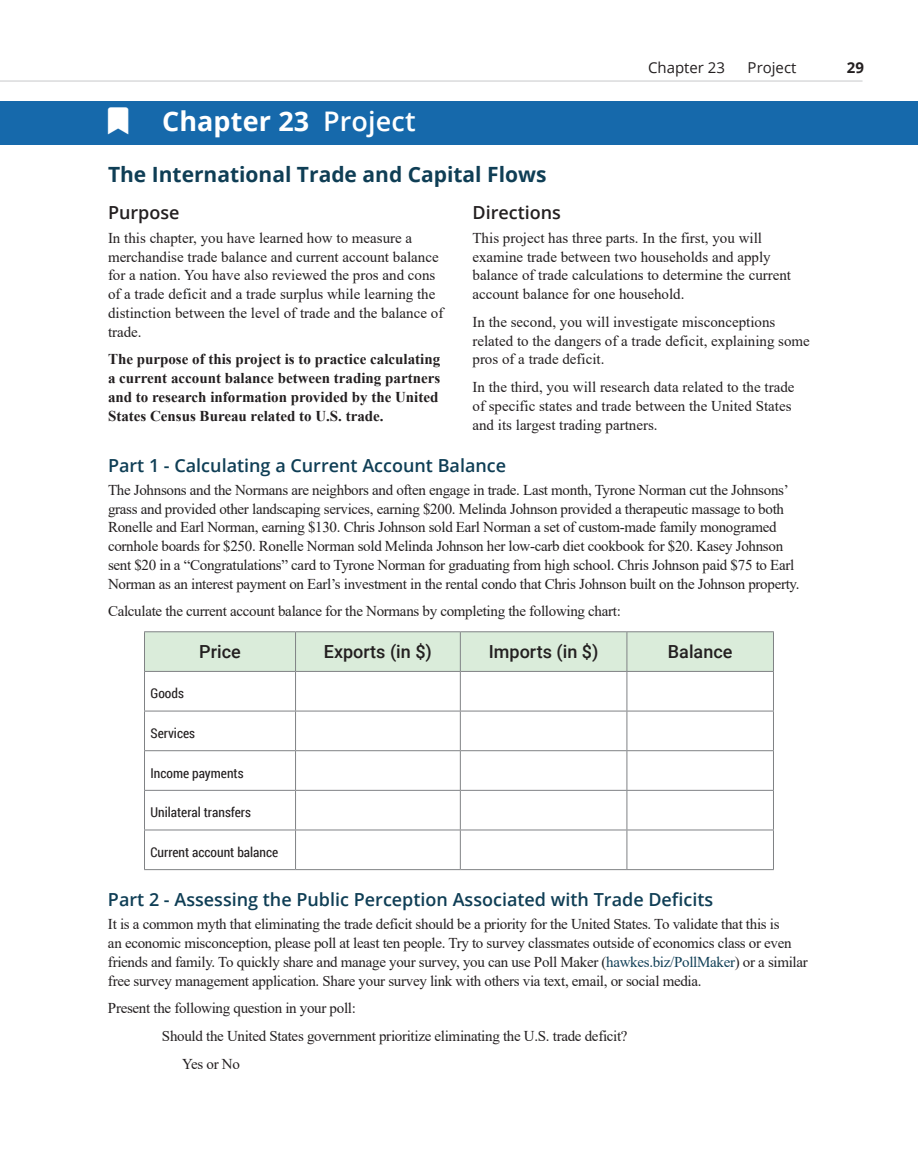
<style>
.page{position:relative;width:918px;height:1175px;background:#fff}
.page>*{position:absolute;margin:0;border:0;box-sizing:border-box;transform-origin:0 0}
.t1{font:700 27px "Open Sans";letter-spacing:.005em;color:#fff}
.t2{font:700 21px "Open Sans";color:#0f3e55}
.t3{font:600 18px "Open Sans";color:#0f3e55}
.t4{font:500 18px "Roboto";color:#231f20}
.t5{font:600 18px "Open Sans";color:#231f20}
.t6{font:15px/18.8px "Times New Roman";letter-spacing:-.02em;color:#231f20}
.t7{font:15px/18.8px "Times New Roman";color:#231f20}
.t8{font:700 15px/18.8px "Times New Roman";color:#231f20;text-align:justify}
.t9{font:15px "Open Sans";color:#231f20}
.t10{font:700 15px "Open Sans";color:#231f20}
.t11{font:13.5px "Roboto Condensed";color:#231f20}
.s1{font-style:inherit}
.s2{font-weight:600}
.s3{color:#0f3e55}
</style>
<div class="page">
<div style="left:0;top:101px;width:918px;height:44px;background:#1669ab"></div>
<div style="left:145px;top:632px;width:628px;height:39px;background:#daecda"></div>
<hr style="left:460px;top:672px;width:1px;height:38px;background:#808285">
<hr style="left:627px;top:672px;width:1px;height:38px;background:#808285">
<hr style="left:773px;top:672px;width:1px;height:38px;background:#808285">
<hr style="left:296px;top:710px;width:164px;height:1px;background:#808285">
<hr style="left:460px;top:710px;width:167px;height:1px;background:#808285">
<hr style="left:460px;top:711px;width:1px;height:39px;background:#808285">
<hr style="left:627px;top:710px;width:147px;height:1px;background:#808285">
<hr style="left:627px;top:711px;width:1px;height:39px;background:#808285">
<hr style="left:773px;top:711px;width:1px;height:39px;background:#808285">
<hr style="left:296px;top:750px;width:164px;height:1px;background:#808285">
<hr style="left:460px;top:750px;width:167px;height:1px;background:#808285">
<hr style="left:460px;top:751px;width:1px;height:39px;background:#808285">
<hr style="left:627px;top:750px;width:147px;height:1px;background:#808285">
<hr style="left:627px;top:751px;width:1px;height:39px;background:#808285">
<hr style="left:773px;top:751px;width:1px;height:39px;background:#808285">
<hr style="left:296px;top:790px;width:164px;height:1px;background:#808285">
<hr style="left:460px;top:790px;width:167px;height:1px;background:#808285">
<hr style="left:460px;top:790px;width:1px;height:39px;background:#808285">
<hr style="left:627px;top:790px;width:147px;height:1px;background:#808285">
<hr style="left:627px;top:790px;width:1px;height:39px;background:#808285">
<hr style="left:773px;top:790px;width:1px;height:39px;background:#808285">
<hr style="left:296px;top:829px;width:164px;height:1px;background:#808285">
<hr style="left:460px;top:829px;width:167px;height:1px;background:#808285">
<hr style="left:460px;top:830px;width:1px;height:39px;background:#808285">
<hr style="left:627px;top:829px;width:147px;height:1px;background:#808285">
<hr style="left:627px;top:830px;width:1px;height:39px;background:#808285">
<hr style="left:773px;top:830px;width:1px;height:39px;background:#808285">
<hr style="left:296px;top:869px;width:164px;height:1px;background:#808285">
<hr style="left:460px;top:869px;width:167px;height:1px;background:#808285">
<hr style="left:627px;top:869px;width:147px;height:1px;background:#808285">
<hr style="left:144px;top:710px;width:152px;height:1px;background:#808285">
<hr style="left:144px;top:750px;width:152px;height:1px;background:#808285">
<hr style="left:144px;top:790px;width:152px;height:1px;background:#808285">
<hr style="left:144px;top:829px;width:152px;height:1px;background:#808285">
<hr style="left:144px;top:869px;width:152px;height:1px;background:#808285">
<hr style="left:295px;top:632px;width:1px;height:39px;background:#808285">
<hr style="left:144px;top:672px;width:1px;height:38px;background:#808285">
<hr style="left:295px;top:672px;width:1px;height:38px;background:#808285">
<hr style="left:144px;top:711px;width:1px;height:39px;background:#808285">
<hr style="left:295px;top:711px;width:1px;height:39px;background:#808285">
<hr style="left:144px;top:751px;width:1px;height:39px;background:#808285">
<hr style="left:295px;top:751px;width:1px;height:39px;background:#808285">
<hr style="left:144px;top:790px;width:1px;height:39px;background:#808285">
<hr style="left:295px;top:790px;width:1px;height:39px;background:#808285">
<hr style="left:144px;top:830px;width:1px;height:39px;background:#808285">
<hr style="left:295px;top:830px;width:1px;height:39px;background:#808285">
<hr style="left:144px;top:631px;width:152px;height:1px;background:#808285">
<hr style="left:144px;top:632px;width:1px;height:39px;background:#808285">
<hr style="left:296px;top:631px;width:164px;height:1px;background:#808285">
<hr style="left:460px;top:631px;width:167px;height:1px;background:#808285">
<hr style="left:460px;top:632px;width:1px;height:39px;background:#808285">
<hr style="left:627px;top:631px;width:147px;height:1px;background:#808285">
<hr style="left:627px;top:632px;width:1px;height:39px;background:#808285">
<hr style="left:773px;top:632px;width:1px;height:39px;background:#808285">
<hr style="left:144px;top:671px;width:152px;height:1px;background:#808285">
<hr style="left:296px;top:671px;width:164px;height:1px;background:#808285">
<hr style="left:460px;top:671px;width:167px;height:1px;background:#808285">
<hr style="left:627px;top:671px;width:147px;height:1px;background:#808285">
<hr style="left:0;top:81px;width:863px;height:1px;background:#c7c8ca">
<p class="t9" style="left:648px;top:58px;width:79px">Chapter 23</p>
<p class="t9" style="left:748px;top:58px;width:50px">Project</p>
<p class="t10" style="left:847px;top:57px;width:19px">29</p>
<h1 class="t1" style="left:162px;top:102px;width:255px">Chapter <span class="s1">23</span> <span class="s2">Project</span></h1>
<h2 class="t2" style="left:108px;top:159px;width:440px">The International Trade and Capital Flows</h2>
<p class="t5" style="left:108px;top:201px;width:73px">Purpose</p>
<p class="t7" style="left:108px;top:228px;width:337px">In this chapter, you have learned how to measure a merchandise trade balance and current account balance for a nation. You have also reviewed the pros and cons of a trade deficit and a trade surplus while learning the distinction between the level of trade and the balance of trade.</p>
<p class="t8" style="left:108px;top:349px;width:334px">The purpose of this project is to practice calculating a current account balance between trading partners and to research information provided by the United States Census Bureau related to U.S. trade.</p>
<p class="t5" style="left:472px;top:201px;width:90px">Directions</p>
<p class="t7" style="left:472px;top:228px;width:320px">This project has three parts. In the first, you will examine trade between two households and apply balance of trade calculations to determine the current account balance for one household.</p>
<p class="t7" style="left:472px;top:312px;width:339px">In the second, you will investigate misconceptions related to the dangers of a trade deficit, explaining some pros of a trade deficit.</p>
<p class="t7" style="left:472px;top:377px;width:324px">In the third, you will research data related to the trade of specific states and trade between the United States and its largest trading partners.</p>
<p class="t3" style="left:108px;top:453px;width:400px">Part 1 - Calculating a Current Account Balance</p>
<p class="t6" style="left:108px;top:480px;width:693px">The Johnsons and the Normans are neighbors and often engage in trade. Last month, Tyrone Norman cut the Johnsons’ grass and provided other landscaping services, earning $200. Melinda Johnson provided a therapeutic massage to both Ronelle and Earl Norman, earning $130. Chris Johnson sold Earl Norman a set of custom-made family monogramed cornhole boards for $250. Ronelle Norman sold Melinda Johnson her low-carb diet cookbook for $20. Kasey Johnson sent $20 in a “Congratulations” card to Tyrone Norman for graduating from high school. Chris Johnson paid $75 to Earl Norman as an interest payment on Earl’s investment in the rental condo that Chris Johnson built on the Johnson property.</p>
<p class="t6" style="left:108px;top:601px;width:514px">Calculate the current account balance for the Normans by completing the following chart:</p>
<p class="t4" style="left:199px;top:639px;width:43px">Price</p>
<p class="t4" style="left:324px;top:639px;width:110px">Exports (in $)</p>
<p class="t4" style="left:489px;top:639px;width:111px">Imports (in $)</p>
<p class="t4" style="left:668px;top:639px;width:66px">Balance</p>
<p class="t11" style="left:151px;top:684px;width:35px">Goods</p>
<p class="t11" style="left:151px;top:723px;width:46px">Services</p>
<p class="t11" style="left:151px;top:763px;width:95px">Income payments</p>
<p class="t11" style="left:151px;top:803px;width:102px">Unilateral transfers</p>
<p class="t11" style="left:151px;top:842px;width:129px">Current account balance</p>
<p class="t3" style="left:108px;top:887px;width:607px">Part 2 - Assessing the Public Perception Associated with Trade Deficits</p>
<p class="t6" style="left:108px;top:914px;width:701px">It is a common myth that eliminating the trade deficit should be a priority for the United States. To validate that this is<br>an economic misconception, please poll at least ten people. Try to survey classmates outside of economics class or even friends and family. To quickly share and manage your survey, you can use Poll Maker (<span class="s3">hawkes.biz/PollMaker</span>) or a similar free survey management application. Share your survey link with others via text, email, or social media.</p>
<p class="t6" style="left:108px;top:998px;width:249px">Present the following question in your poll:</p>
<p class="t6" style="left:162px;top:1026px;width:467px">Should the United States government prioritize eliminating the U.S. trade deficit?</p>
<p class="t6" style="left:182px;top:1054px;width:59px">Yes or No</p>
</div>
